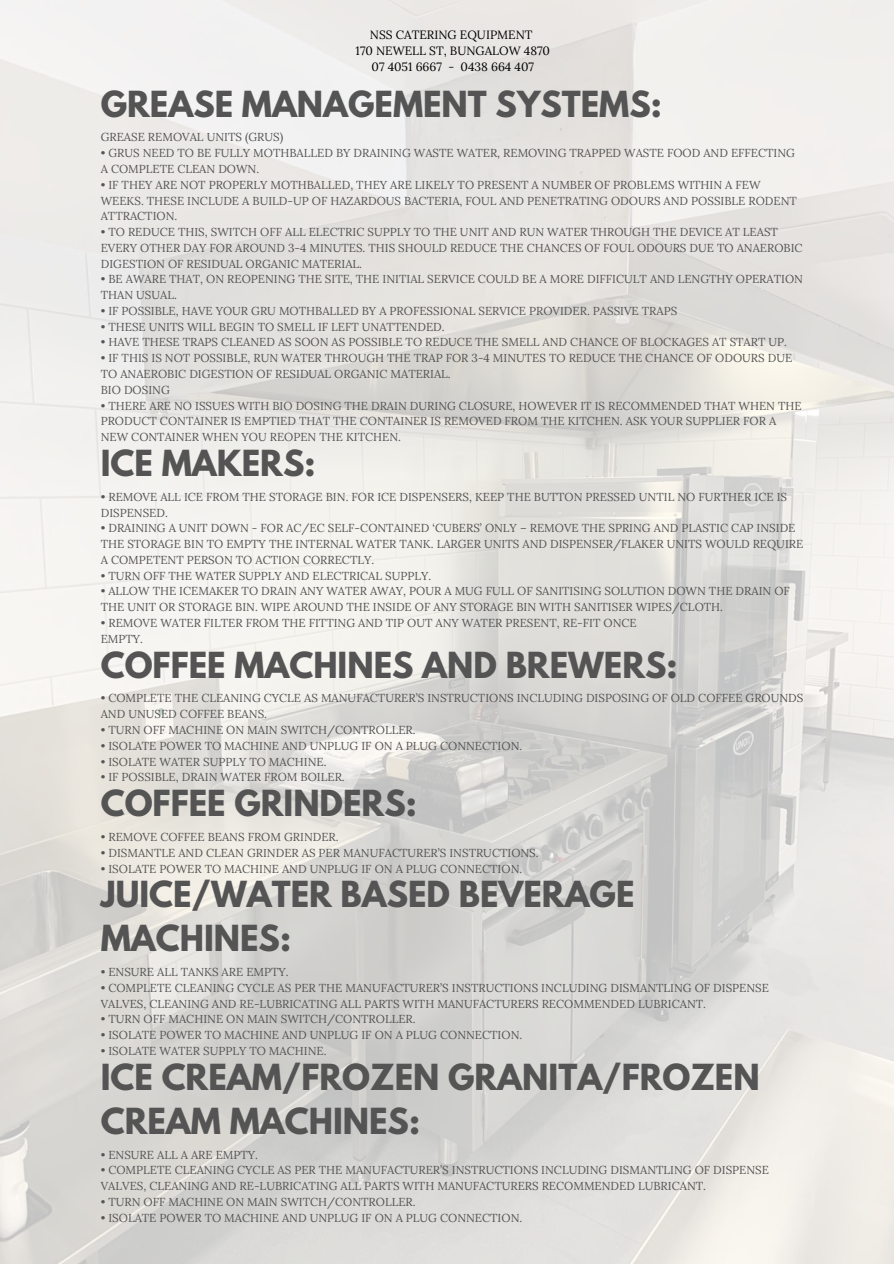
<style>
.page{position:relative;width:894px;height:1264px;background:#fff}
.page>*{position:absolute;margin:0;border:0;box-sizing:border-box;transform-origin:0 0}
.t1{font:700 31.8px/44px "League Spartan";color:#545454}
.t2{font:12px/15.8px "Lora";color:#000;text-align:center}
.t3{font:11.55px/15.8px "Lora";color:#545454}
</style>
<div class="page">
<img style="left:0;top:0;width:893px;height:1263px">
<p class="t2" style="left:355px;top:27px;width:196px">NSS CATERING EQUIPMENT<br>170 NEWELL ST, BUNGALOW 4870<br>07 4051 6667 - 0438 664 407</p>
<h1 class="t1" style="left:101px;top:86px;width:562px">GREASE MANAGEMENT SYSTEMS:</h1>
<p class="t3" style="left:101px;top:129px;width:184px">GREASE REMOVAL UNITS (GRUS)</p>
<p class="t3" style="left:101px;top:145px;width:695px">• GRUS NEED TO BE FULLY MOTHBALLED BY DRAINING WASTE WATER, REMOVING TRAPPED WASTE FOOD AND EFFECTING<br>A COMPLETE CLEAN DOWN.</p>
<p class="t3" style="left:101px;top:177px;width:697px">• IF THEY ARE NOT PROPERLY MOTHBALLED, THEY ARE LIKELY TO PRESENT A NUMBER OF PROBLEMS WITHIN A FEW<br>WEEKS. THESE INCLUDE A BUILD-UP OF HAZARDOUS BACTERIA, FOUL AND PENETRATING ODOURS AND POSSIBLE RODENT<br>ATTRACTION.</p>
<p class="t3" style="left:101px;top:224px;width:703px">• TO REDUCE THIS, SWITCH OFF ALL ELECTRIC SUPPLY TO THE UNIT AND RUN WATER THROUGH THE DEVICE AT LEAST<br>EVERY OTHER DAY FOR AROUND 3-4 MINUTES. THIS SHOULD REDUCE THE CHANCES OF FOUL ODOURS DUE TO ANAEROBIC<br>DIGESTION OF RESIDUAL ORGANIC MATERIAL.</p>
<p class="t3" style="left:101px;top:271px;width:703px">• BE AWARE THAT, ON REOPENING THE SITE, THE INITIAL SERVICE COULD BE A MORE DIFFICULT AND LENGTHY OPERATION<br>THAN USUAL.</p>
<p class="t3" style="left:101px;top:303px;width:578px">• IF POSSIBLE, HAVE YOUR GRU MOTHBALLED BY A PROFESSIONAL SERVICE PROVIDER. PASSIVE TRAPS</p>
<p class="t3" style="left:101px;top:318px;width:345px">• THESE UNITS WILL BEGIN TO SMELL IF LEFT UNATTENDED.</p>
<p class="t3" style="left:101px;top:334px;width:687px">• HAVE THESE TRAPS CLEANED AS SOON AS POSSIBLE TO REDUCE THE SMELL AND CHANCE OF BLOCKAGES AT START UP.</p>
<p class="t3" style="left:101px;top:350px;width:692px">• IF THIS IS NOT POSSIBLE, RUN WATER THROUGH THE TRAP FOR 3-4 MINUTES TO REDUCE THE CHANCE OF ODOURS DUE<br>TO ANAEROBIC DIGESTION OF RESIDUAL ORGANIC MATERIAL.<br>BIO DOSING</p>
<p class="t3" style="left:101px;top:397px;width:702px">• THERE ARE NO ISSUES WITH BIO DOSING THE DRAIN DURING CLOSURE, HOWEVER IT IS RECOMMENDED THAT WHEN THE<br>PRODUCT CONTAINER IS EMPTIED THAT THE CONTAINER IS REMOVED FROM THE KITCHEN. ASK YOUR SUPPLIER FOR A<br>NEW CONTAINER WHEN YOU REOPEN THE KITCHEN.</p>
<h1 class="t1" style="left:101px;top:445px;width:216px">ICE MAKERS:</h1>
<p class="t3" style="left:101px;top:488px;width:687px">• REMOVE ALL ICE FROM THE STORAGE BIN. FOR ICE DISPENSERS, KEEP THE BUTTON PRESSED UNTIL NO FURTHER ICE IS<br>DISPENSED.</p>
<p class="t3" style="left:101px;top:520px;width:703px">• DRAINING A UNIT DOWN - FOR AC/EC SELF-CONTAINED ‘CUBERS’ ONLY – REMOVE THE SPRING AND PLASTIC CAP INSIDE<br>THE STORAGE BIN TO EMPTY THE INTERNAL WATER TANK. LARGER UNITS AND DISPENSER/FLAKER UNITS WOULD REQUIRE<br>A COMPETENT PERSON TO ACTION CORRECTLY.</p>
<p class="t3" style="left:101px;top:567px;width:332px">• TURN OFF THE WATER SUPPLY AND ELECTRICAL SUPPLY.</p>
<p class="t3" style="left:101px;top:583px;width:690px">• ALLOW THE ICEMAKER TO DRAIN ANY WATER AWAY, POUR A MUG FULL OF SANITISING SOLUTION DOWN THE DRAIN OF<br>THE UNIT OR STORAGE BIN. WIPE AROUND THE INSIDE OF ANY STORAGE BIN WITH SANITISER WIPES/CLOTH.</p>
<p class="t3" style="left:101px;top:615px;width:537px">• REMOVE WATER FILTER FROM THE FITTING AND TIP OUT ANY WATER PRESENT, RE-FIT ONCE<br>EMPTY.</p>
<h1 class="t1" style="left:101px;top:647px;width:578px">COFFEE MACHINES AND BREWERS:</h1>
<p class="t3" style="left:101px;top:690px;width:704px">• COMPLETE THE CLEANING CYCLE AS MANUFACTURER’S INSTRUCTIONS INCLUDING DISPOSING OF OLD COFFEE GROUNDS<br>AND UNUSED COFFEE BEANS.</p>
<p class="t3" style="left:101px;top:721px;width:316px">• TURN OFF MACHINE ON MAIN SWITCH/CONTROLLER.</p>
<p class="t3" style="left:101px;top:737px;width:423px">• ISOLATE POWER TO MACHINE AND UNPLUG IF ON A PLUG CONNECTION.</p>
<p class="t3" style="left:101px;top:753px;width:227px">• ISOLATE WATER SUPPLY TO MACHINE.</p>
<p class="t3" style="left:101px;top:769px;width:245px">• IF POSSIBLE, DRAIN WATER FROM BOILER.</p>
<h1 class="t1" style="left:101px;top:785px;width:317px">COFFEE GRINDERS:</h1>
<p class="t3" style="left:101px;top:828px;width:239px">• REMOVE COFFEE BEANS FROM GRINDER.</p>
<p class="t3" style="left:101px;top:844px;width:439px">• DISMANTLE AND CLEAN GRINDER AS PER MANUFACTURER’S INSTRUCTIONS.</p>
<p class="t3" style="left:101px;top:860px;width:423px">• ISOLATE POWER TO MACHINE AND UNPLUG IF ON A PLUG CONNECTION.</p>
<h1 class="t1" style="left:101px;top:876px;width:535px">JUICE/WATER BASED BEVERAGE<br>MACHINES:</h1>
<p class="t3" style="left:101px;top:964px;width:189px">• ENSURE ALL TANKS ARE EMPTY.</p>
<p class="t3" style="left:101px;top:979px;width:669px">• COMPLETE CLEANING CYCLE AS PER THE MANUFACTURER’S INSTRUCTIONS INCLUDING DISMANTLING OF DISPENSE<br>VALVES, CLEANING AND RE-LUBRICATING ALL PARTS WITH MANUFACTURERS RECOMMENDED LUBRICANT.</p>
<p class="t3" style="left:101px;top:1011px;width:316px">• TURN OFF MACHINE ON MAIN SWITCH/CONTROLLER.</p>
<p class="t3" style="left:101px;top:1027px;width:423px">• ISOLATE POWER TO MACHINE AND UNPLUG IF ON A PLUG CONNECTION.</p>
<p class="t3" style="left:101px;top:1042px;width:227px">• ISOLATE WATER SUPPLY TO MACHINE.</p>
<h1 class="t1" style="left:101px;top:1059px;width:660px">ICE CREAM/FROZEN GRANITA/FROZEN<br>CREAM MACHINES:</h1>
<p class="t3" style="left:101px;top:1146px;width:159px">• ENSURE ALL A ARE EMPTY.</p>
<p class="t3" style="left:101px;top:1162px;width:669px">• COMPLETE CLEANING CYCLE AS PER THE MANUFACTURER’S INSTRUCTIONS INCLUDING DISMANTLING OF DISPENSE<br>VALVES, CLEANING AND RE-LUBRICATING ALL PARTS WITH MANUFACTURERS RECOMMENDED LUBRICANT.</p>
<p class="t3" style="left:101px;top:1193px;width:316px">• TURN OFF MACHINE ON MAIN SWITCH/CONTROLLER.</p>
<p class="t3" style="left:101px;top:1209px;width:423px">• ISOLATE POWER TO MACHINE AND UNPLUG IF ON A PLUG CONNECTION.</p>
</div>
